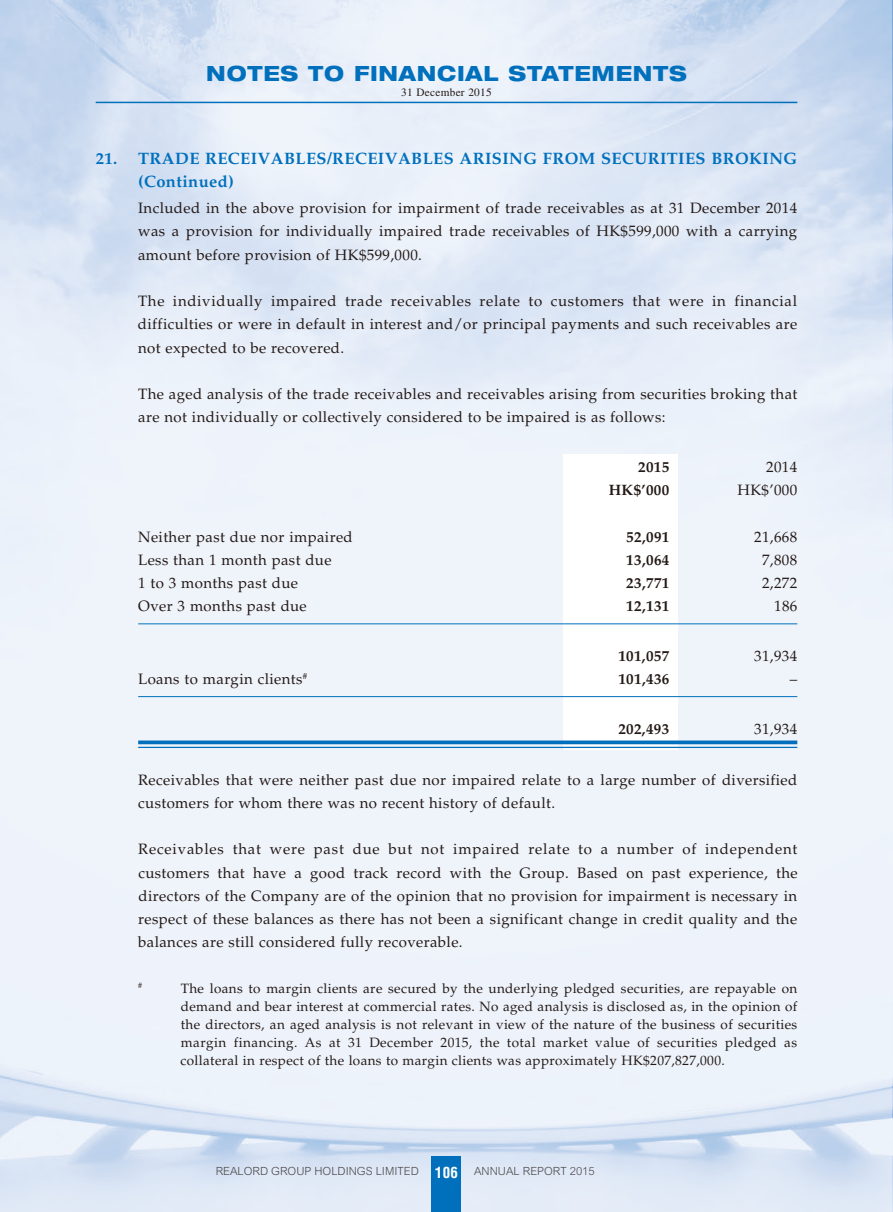
<style>
.page{position:relative;width:893px;height:1212px;background:#fff}
.page>*{position:absolute;margin:0;border:0;box-sizing:border-box;transform-origin:0 0}
.t1{font:800 expanded 21px "Helvetica Neue LT Std";letter-spacing:.04em;color:#0070bd;scale:.95 1}
.t2{font:700 16.5px/23.2px "Palatino LT Std";letter-spacing:.025em;color:#0070bd}
.t3{font:15px/23.2px "Palatino LT Std";letter-spacing:.025em;color:#231916;text-align:justify}
.t4{font:700 15px "Palatino LT Std";letter-spacing:.025em;color:#231916}
.t5{font:13.5px/18px "Palatino LT Std";letter-spacing:.025em;color:#231916;text-align:justify}
.t6{font:300 11.25px "Arial MT Std";color:#4d4a4a}
.t7{font:11.25px "Times LT Std";letter-spacing:.025em;color:#231916}
.t8{font:7.8px "Palatino LT Std";color:#231916}
.s1{font-family:"Helvetica LT Std";font-weight:700;font-stretch:condensed;font-size:15px;color:#fff}
</style>
<div class="page">
<img style="left:0;top:0;width:893px;height:1212px">
<hr style="left:96px;top:102px;width:701px;height:1px;background:#0070bd">
<div style="left:432px;top:1157px;width:29px;height:55px;background:#0070bd"></div>
<div style="left:563px;top:454px;width:115px;height:295px;background:#fff"></div>
<hr style="left:138px;top:623px;width:659px;height:1px;background:#0070bd">
<hr style="left:138px;top:696px;width:659px;height:1px;background:#0070bd">
<svg style="left:138px;top:740px;width:659px;height:4px;background:#1f81c5"></svg>
<hr style="left:138px;top:747px;width:659px;height:1px;background:#0070bd">
<h1 class="t1" style="left:206px;top:60px;width:507px">NOTES TO FINANCIAL STATEMENTS</h1>
<p class="t7" style="left:401px;top:86px;width:92px">31 December 2015</p>
<p class="t2" style="left:138px;top:146px;width:661px;text-indent:-42px">21. TRADE RECEIVABLES/RECEIVABLES ARISING FROM SECURITIES BROKING (Continued)</p>
<p class="t3" style="left:138px;top:197px;width:661px">Included in the above provision for impairment of trade receivables as at 31 December 2014 was a provision for individually impaired trade receivables of HK$599,000 with a carrying amount before provision of HK$599,000.</p>
<p class="t3" style="left:138px;top:290px;width:661px">The individually impaired trade receivables relate to customers that were in financial difficulties or were in default in interest and/or principal payments and such receivables are not expected to be recovered.</p>
<p class="t3" style="left:138px;top:383px;width:661px">The aged analysis of the trade receivables and receivables arising from securities broking that are not individually or collectively considered to be impaired is as follows:</p>
<p class="t4" style="left:638px;top:458px;width:33px">2015</p>
<p class="t3" style="left:766px;top:455px;width:33px">2014</p>
<p class="t4" style="left:609px;top:481px;width:62px">HK$’000</p>
<p class="t3" style="left:737px;top:479px;width:61px">HK$’000</p>
<p class="t3" style="left:138px;top:525px;width:216px">Neither past due nor impaired</p>
<p class="t4" style="left:626px;top:528px;width:45px">52,091</p>
<p class="t3" style="left:754px;top:525px;width:45px">21,668</p>
<p class="t3" style="left:138px;top:548px;width:195px">Less than 1 month past due</p>
<p class="t4" style="left:626px;top:551px;width:45px">13,064</p>
<p class="t3" style="left:762px;top:548px;width:37px">7,808</p>
<p class="t3" style="left:138px;top:572px;width:161px">1 to 3 months past due</p>
<p class="t4" style="left:626px;top:574px;width:45px">23,771</p>
<p class="t3" style="left:762px;top:572px;width:37px">2,272</p>
<p class="t3" style="left:138px;top:595px;width:170px">Over 3 months past due</p>
<p class="t4" style="left:626px;top:597px;width:45px">12,131</p>
<p class="t3" style="left:774px;top:595px;width:25px">186</p>
<p class="t4" style="left:618px;top:647px;width:52px">101,057</p>
<p class="t3" style="left:754px;top:644px;width:45px">31,934</p>
<p class="t3" style="left:138px;top:668px;width:171px">Loans to margin clients<sup>#</sup></p>
<p class="t4" style="left:618px;top:670px;width:52px">101,436</p>
<p class="t3" style="left:790px;top:668px;width:9px">–</p>
<p class="t4" style="left:618px;top:720px;width:52px">202,493</p>
<p class="t3" style="left:754px;top:717px;width:45px">31,934</p>
<p class="t3" style="left:138px;top:768px;width:661px">Receivables that were neither past due nor impaired relate to a large number of diversified customers for whom there was no recent history of default.</p>
<p class="t3" style="left:138px;top:838px;width:661px">Receivables that were past due but not impaired relate to a number of independent customers that have a good track record with the Group. Based on past experience, the directors of the Company are of the opinion that no provision for impairment is necessary in respect of these balances as there has not been a significant change in credit quality and the balances are still considered fully recoverable.</p>
<p class="t8" style="left:138px;top:981px;width:5px">#</p>
<p class="t5" style="left:181px;top:979px;width:618px">The loans to margin clients are secured by the underlying pledged securities, are repayable on demand and bear interest at commercial rates. No aged analysis is disclosed as, in the opinion of the directors, an aged analysis is not relevant in view of the nature of the business of securities margin financing. As at 31 December 2015, the total market value of securities pledged as collateral in respect of the loans to margin clients was approximately HK$207,827,000.</p>
<p class="t6" style="left:216px;top:1164px;width:186px">REALORD GROUP HOLDINGS LI MITED</p>
<p class="t6" style="left:435px;top:1164px;width:161px"><span class="s1">106</span> ANNUAL REPORT 2015</p>
</div>
